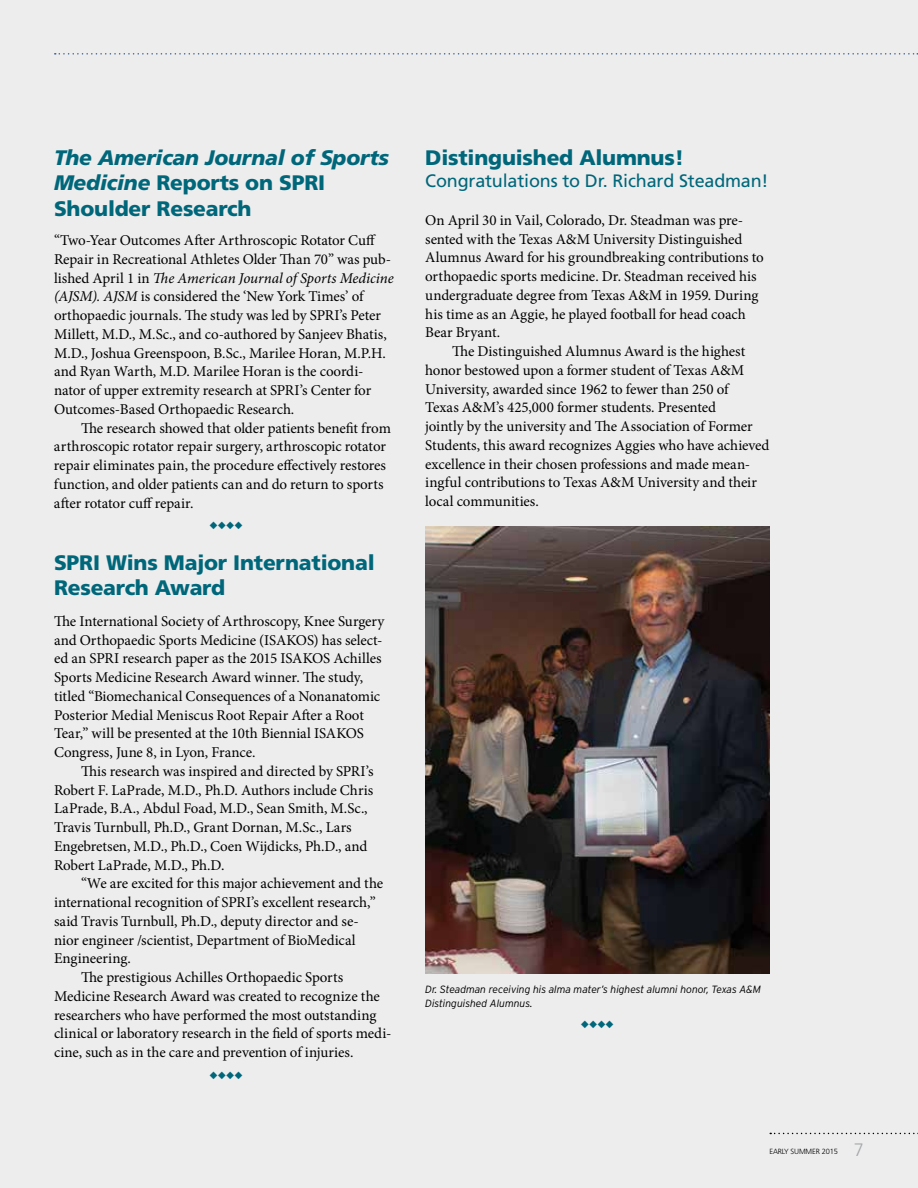
<style>
.page{position:relative;width:918px;height:1188px;background:#ededee}
.page>*{position:absolute;margin:0;border:0;box-sizing:border-box;transform-origin:0 0}
.t1{font:italic 900 21px/25.5px "Frutiger";letter-spacing:-.01em;color:#00677a}
.t2{font:900 21px/25.5px "Frutiger";letter-spacing:-.01em;color:#00677a}
.t3{font:18px "Frutiger";letter-spacing:-.01em;color:#00677a}
.t4{font:300 18px "Frutiger";color:#a5a7aa}
.t5{font:15px/18.8px "Minion Pro";letter-spacing:-.005em;color:#000}
.t6{font:italic 300 10.5px/13.5px "Interstate";letter-spacing:-.01em;color:#000}
.t7{font:10.5px "Zapf Dingbats ITC";color:#00677a}
.t8{font:300 7.5px "Frutiger";letter-spacing:-.02em;color:#000}
.s1{font-style:normal}
.s2{font-style:italic}
</style>
<div class="page">
<svg style="left:55px;top:53px;width:863px;height:2px"></svg>
<svg style="left:770px;top:1133px;width:148px;height:1px"></svg>
<img style="left:425px;top:526px;width:345px;height:447px">
<h1 class="t1" style="left:54px;top:144px;width:336px">The American Journal of Sports<br>Medicine <span class="s1">Reports on SPRI<br>Shoulder Research</span></h1>
<p class="t5" style="left:54px;top:231px;width:341px">“Two-Year Outcomes After Arthroscopic Rotator Cuff Repair in Recreational Athletes Older Than 70” was pub&shy;lished April 1 in <span class="s2">The American Journal of Sports Medicine (AJSM). AJSM</span> is considered the ‘New York Times’ of orthopaedic journals. The study was led by SPRI’s Peter Millett, M.D., M.Sc., and co-authored by Sanjeev Bhatis, M.D., Joshua Greenspoon, B.Sc., Marilee Horan, M.P.H. and Ryan Warth, M.D. Marilee Horan is the coordi&shy;nator of upper extremity research at SPRI’s Center for Outcomes-Based Orthopaedic Research.</p>
<p class="t5" style="left:54px;top:418px;width:338px;text-indent:27px">The research showed that older patients benefit from arthroscopic rotator repair surgery, arthroscopic rotator repair eliminates pain, the procedure effectively restores function, and older patients can and do return to sports after rotator cuff repair.</p>
<p class="t7" style="left:210px;top:521px;width:35px">◆◆◆◆</p>
<h1 class="t2" style="left:54px;top:549px;width:322px">SPRI Wins Major International<br>Research Award</h1>
<p class="t5" style="left:54px;top:612px;width:332px">The International Society of Arthroscopy, Knee Surgery and Orthopaedic Sports Medicine (ISAKOS) has select&shy;ed an SPRI research paper as the 2015 ISAKOS Achilles Sports Medicine Research Award winner. The study, titled “Biomechanical Consequences of a Nonanatomic Posterior Medial Meniscus Root Repair After a Root Tear,” will be presented at the 10th Biennial ISAKOS Congress, June 8, in Lyon, France.</p>
<p class="t5" style="left:54px;top:762px;width:321px;text-indent:27px">This research was inspired and directed by SPRI’s Robert F. LaPrade, M.D., Ph.D. Authors include Chris LaPrade, B.A., Abdul Foad, M.D., Sean Smith, M.Sc., Travis Turnbull, Ph.D., Grant Dornan, M.Sc., Lars Engebretsen, M.D., Ph.D., Coen Wijdicks, Ph.D., and Robert LaPrade, M.D., Ph.D.</p>
<p class="t5" style="left:81px;top:874px;width:304px">“We are excited for this major achievement and the</p>
<p class="t5" style="left:54px;top:893px;width:323px">international recognition of SPRI’s excellent research,”</p>
<p class="t5" style="left:54px;top:912px;width:306px">said Travis Turnbull, Ph.D., deputy director and se-</p>
<p class="t5" style="left:54px;top:931px;width:303px">nior engineer /scientist, Department of BioMedical</p>
<p class="t5" style="left:54px;top:949px;width:78px">Engineering.</p>
<p class="t5" style="left:81px;top:968px;width:264px">The prestigious Achilles Orthopaedic Sports</p>
<p class="t5" style="left:54px;top:987px;width:327px">Medicine Research Award was created to recognize the</p>
<p class="t5" style="left:54px;top:1006px;width:324px">researchers who have performed the most outstanding</p>
<p class="t5" style="left:54px;top:1024px;width:339px">clinical or laboratory research in the field of sports medi-</p>
<p class="t5" style="left:54px;top:1043px;width:301px">cine, such as in the care and prevention of injuries.</p>
<p class="t7" style="left:210px;top:1070px;width:35px">◆◆◆◆</p>
<h1 class="t2" style="left:425px;top:144px;width:260px">Distinguished Alumnus!</h1>
<p class="t3" style="left:425px;top:171px;width:345px">Congratulations to Dr. Richard Steadman!</p>
<p class="t5" style="left:425px;top:211px;width:340px">On April 30 in Vail, Colorado, Dr. Steadman was pre&shy;sented with the Texas A&amp;M University Distinguished Alumnus Award for his groundbreaking contributions to orthopaedic sports medicine. Dr. Steadman received his undergraduate degree from Texas A&amp;M in 1959. During his time as an Aggie, he played football for head coach Bear Bryant.</p>
<p class="t5" style="left:425px;top:342px;width:346px;text-indent:27px">The Distinguished Alumnus Award is the highest honor bestowed upon a former student of Texas A&amp;M University, awarded since 1962 to fewer than 250 of<br>Texas A&amp;M’s 425,000 former students. Presented<br>jointly by the university and The Association of Former Students, this award recognizes Aggies who have achieved excellence in their chosen professions and made mean&shy;ingful contributions to Texas A&amp;M University and their local communities.</p>
<p class="t6" style="left:425px;top:983px;width:337px">Dr. Steadman receiving his alma mater’s highest alumni honor, Texas A&amp;M<br>Distinguished Alumnus.</p>
<p class="t7" style="left:581px;top:1020px;width:35px">◆◆◆◆</p>
<p class="t8" style="left:769px;top:1147px;width:70px">EARLY SUMMER 2015</p>
<p class="t4" style="left:854px;top:1139px;width:12px">7</p>
</div>
